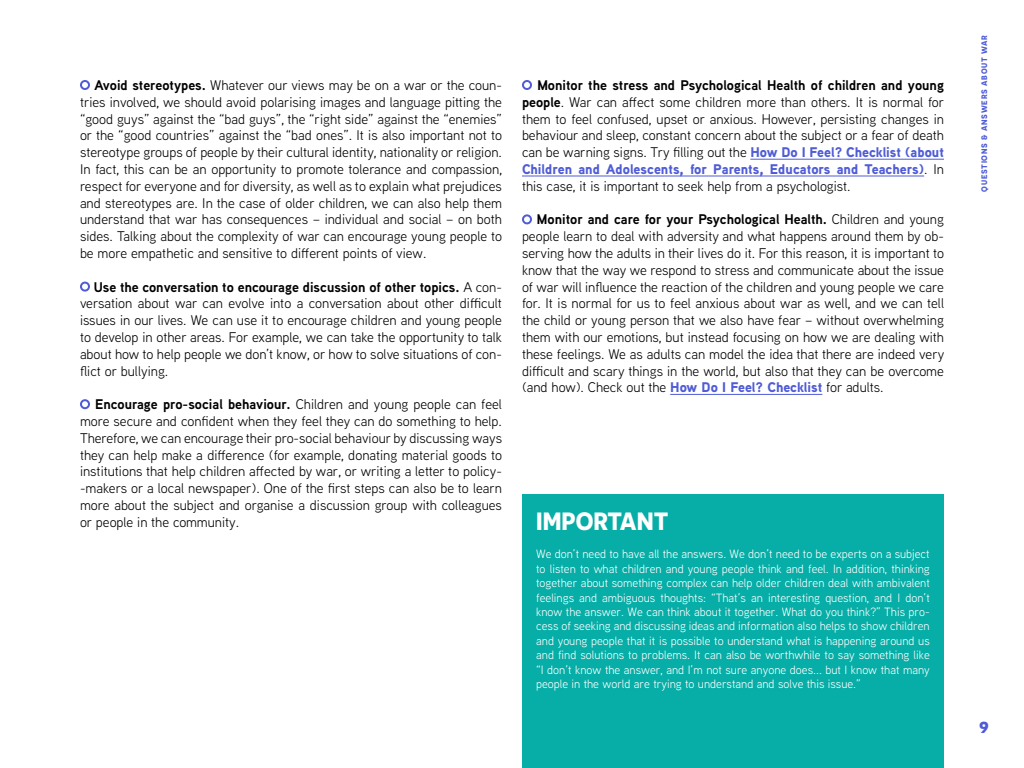
<style>
.page{position:relative;width:1024px;height:768px;background:#fff}
.page>*{position:absolute;margin:0;border:0;box-sizing:border-box;transform-origin:0 0}
.t1{font:700 25px "Novecentosans";color:#fff}
.t2{font:700 20px "Novecentosans";color:#4f5cd6}
.t3{font:14px/16.8px "Aaux Next";color:#000;text-align:justify}
.t4{font:12px/14.4px "Aaux Next";color:#fff;text-align:justify}
.t5{font:700 8px "Novecentosans";letter-spacing:.1em;color:#4f5cd6}
.s1{font-weight:700}
.s2{font-weight:900;color:#4f5cd6}
</style>
<div class="page">
<div style="left:80px;top:80px;width:10px;height:10px;border:2px solid #4f5cd6;border-radius:50%"></div>
<div style="left:80px;top:282px;width:10px;height:10px;border:2px solid #4f5cd6;border-radius:50%"></div>
<div style="left:80px;top:399px;width:10px;height:10px;border:2px solid #4f5cd6;border-radius:50%"></div>
<hr style="left:750px;top:159px;width:194px;height:1px;background:#4f5cd6">
<hr style="left:522px;top:176px;width:402px;height:1px;background:#4f5cd6">
<hr style="left:670px;top:394px;width:152px;height:1px;background:#4f5cd6">
<div style="left:522px;top:80px;width:10px;height:10px;border:2px solid #4f5cd6;border-radius:50%"></div>
<div style="left:522px;top:214px;width:10px;height:10px;border:2px solid #4f5cd6;border-radius:50%"></div>
<div style="left:522px;top:495px;width:422px;height:273px;background:#06aea7"></div>
<p class="t3" style="left:80px;top:76px;width:424px;text-indent:15px"><span class="s1">Avoid stereotypes.</span> Whatever our views may be on a war or the coun&shy;tries involved, we should avoid polarising images and language pitting the “good guys” against the “bad guys”, the “right side” against the “enemies” or the “good countries” against the “bad ones”. It is also important not to stereotype groups of people by their cultural identity, nationality or religion.<br>In fact, this can be an opportunity to promote tolerance and compassion, respect for everyone and for diversity, as well as to explain what prejudices and stereotypes are. In the case of older children, we can also help them understand that war has consequences – individual and social – on both sides. Talking about the complexity of war can encourage young people to be more empathetic and sensitive to different points of view.</p>
<p class="t3" style="left:80px;top:278px;width:424px;text-indent:14px"><span class="s1">Use the conversation to encourage discussion of other topics.</span> A con&shy;versation about war can evolve into a conversation about other difficult issues in our lives. We can use it to encourage children and young people to develop in other areas. For example, we can take the opportunity to talk about how to help people we don’t know, or how to solve situations of con&shy;flict or bullying.</p>
<p class="t3" style="left:80px;top:395px;width:424px;text-indent:15px"><span class="s1">Encourage pro-social behaviour.</span> Children and young people can feel more secure and confident when they feel they can do something to help.<br>Therefore, we can encourage their pro-social behaviour by discussing ways they can help make a difference (for example, donating material goods to institutions that help children affected by war, or writing a letter to policy--makers or a local newspaper). One of the first steps can also be to learn more about the subject and organise a discussion group with colleagues or people in the community.</p>
<p class="t3" style="left:522px;top:76px;width:424px;text-indent:15px"><span class="s1">Monitor the stress and Psychological Health of children and young people</span>. War can affect some children more than others. It is normal for them to feel confused, upset or anxious. However, persisting changes in behaviour and sleep, constant concern about the subject or a fear of death can be warning signs. Try filling out the <span class="s2">How Do I Feel? Checklist (about Children and Adolescents, for Parents, Educators and Teachers)</span>. In this case, it is important to seek help from a psychologist.</p>
<p class="t3" style="left:522px;top:211px;width:424px;text-indent:15px"><span class="s1">Monitor and care for your Psychological Health.</span> Children and young people learn to deal with adversity and what happens around them by ob&shy;serving how the adults in their lives do it. For this reason, it is important to know that the way we respond to stress and communicate about the issue of war will influence the reaction of the children and young people we care for. It is normal for us to feel anxious about war as well, and we can tell the child or young person that we also have fear – without overwhelming them with our emotions, but instead focusing on how we are dealing with these feelings. We as adults can model the idea that there are indeed very difficult and scary things in the world, but also that they can be overcome (and how). Check out the <span class="s2">How Do I Feel? Checklist</span> for adults.</p>
<h1 class="t1" style="left:536px;top:505px;width:134px">IMPORTANT</h1>
<p class="t4" style="left:536px;top:547px;width:395px">We don’t need to have all the answers. We don’t need to be experts on a subject to listen to what children and young people think and feel. In addition, thinking together about something complex can help older children deal with ambivalent feelings and ambiguous thoughts: “That’s an interesting question, and I don’t know the answer. We can think about it together. What do you think?” This pro&shy;cess of seeking and discussing ideas and information also helps to show children and young people that it is possible to understand what is happening around us and find solutions to problems. It can also be worthwhile to say something like “I don’t know the answer, and I’m not sure anyone does... but I know that many people in the world are trying to understand and solve this issue.”</p>
<p class="t5" style="left:980px;top:192px;width:158px;rotate:-90deg">QUESTIONS &amp; ANSWERS ABOUT WAR</p>
<h2 class="t2" style="left:979px;top:714px;width:11px">9</h2>
</div>
